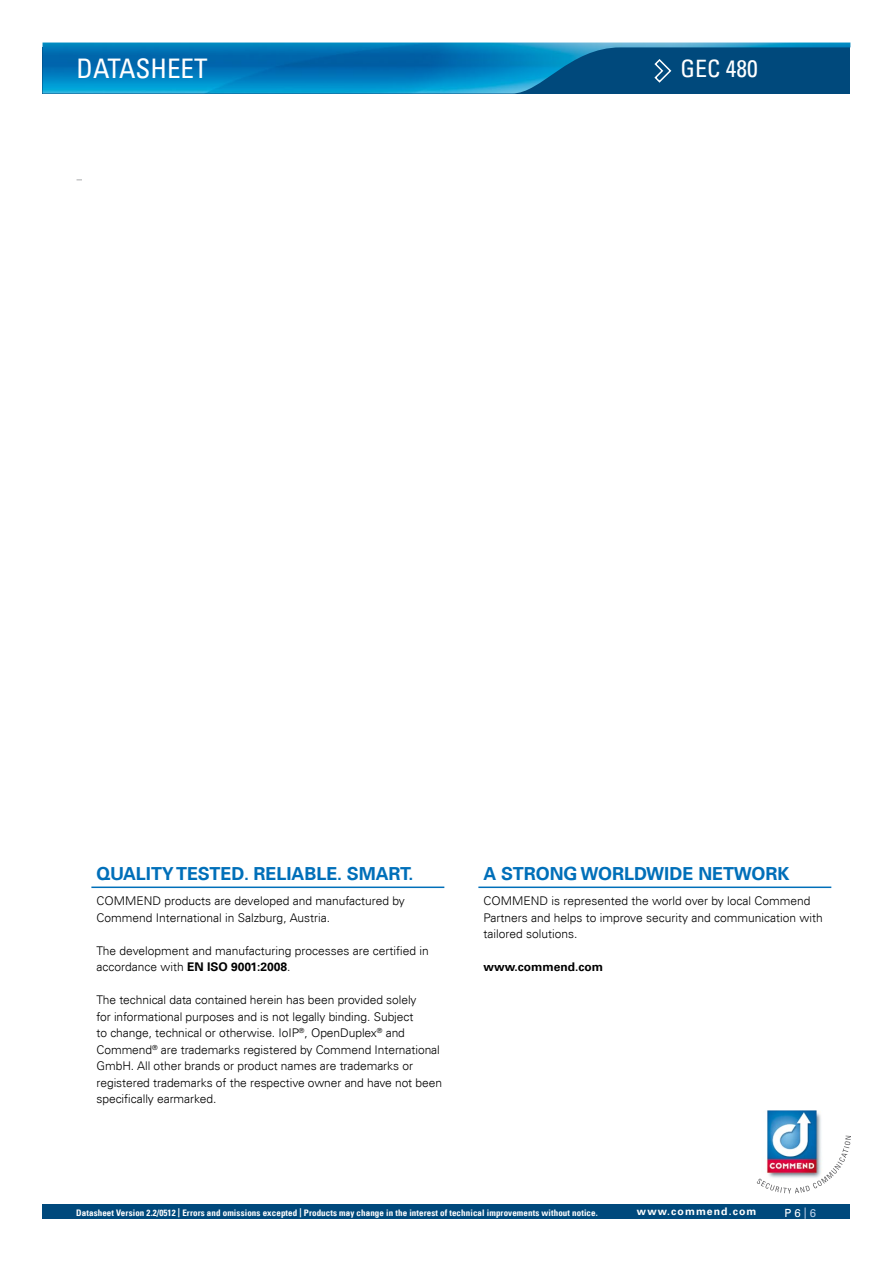
<style>
.page{position:relative;width:893px;height:1263px;background:#fff}
.page>*{position:absolute;margin:0;border:0;box-sizing:border-box;transform-origin:0 0}
.t1{font:condensed 27px "Univers LT Std";color:#fff}
.t2{font:condensed 27px "Univers Com 57";color:#fff}
.t3{font:condensed 24px "Univers Com 57";color:#fff}
.t4{font:700 18px "Univers Com 65";color:#006fb9}
.t5{font:300 12px/16.5px "Univers Com 45";letter-spacing:-.005em;color:#000}
.t6{font:700 12px "Univers Com 65";color:#000}
.t7{font:11.25px "Univers Com 55 Roman";color:#fff}
.t8{font:700 10.5px "Univers Com 65";letter-spacing:.1em;color:#fff}
.t9{font:700 condensed 9px "Univers LT Std";letter-spacing:.01em;color:#fff}
.t10{font:9px "Univers Com 67 Bold Cond";letter-spacing:.01em;color:#fff}
.s1{font-family:"Univers Com 65";font-weight:700}
.s2{color:#bdd0e9}
.s3{color:#bcd0ed}
</style>
<div class="page">
<div style="left:43px;top:1204px;width:807px;height:15px;background:#00497c"></div>
<img style="left:767px;top:1110px;width:54px;height:26px">
<svg style="left:756px;top:1136px;width:94px;height:57px"></svg>
<img style="left:43px;top:43px;width:807px;height:51px">
<svg style="left:653px;top:58px;width:19px;height:26px"></svg>
<hr style="left:77px;top:179px;width:739px;height:2px;background:#c6c7c8">
<div style="left:82px;top:128px;width:758px;height:982px;background:#fff"></div>
<hr style="left:91px;top:886px;width:353px;height:2px;background:#006fb9">
<hr style="left:478px;top:886px;width:353px;height:2px;background:#006fb9">
<h1 class="t2" style="left:77px;top:51px;width:133px">DATASHE T</h1>
<h1 class="t1" style="left:91px;top:52px;width:133px">DATASHEET</h1>
<h2 class="t3" style="left:680px;top:53px;width:79px">GEC 480</h2>
<h3 class="t4" style="left:97px;top:863px;width:319px">QUALITY TESTED. RELIABLE. SMART.</h3>
<p class="t5" style="left:97px;top:893px;width:310px">COMMEND products are developed and manufactured by<br>Commend International in Salzburg, Austria.</p>
<p class="t5" style="left:97px;top:942px;width:334px">The development and manufacturing processes are certified in accordance with <span class="s1">EN ISO 9001:2008</span>.</p>
<p class="t5" style="left:97px;top:992px;width:347px">The technical data contained herein has been provided solely<br>for informational purposes and is not legally binding. Subject<br>to change, technical or otherwise. IoIP<sup>®</sup>, OpenDuplex<sup>®</sup> and Commend<sup>®</sup> are trademarks registered by Commend International GmbH. All other brands or product names are trademarks or registered trademarks of the respective owner and have not been specifically earmarked.</p>
<h3 class="t4" style="left:483px;top:863px;width:307px">A STRONG WORLDWIDE NETWORK</h3>
<p class="t5" style="left:483px;top:893px;width:341px">COMMEND is represented the world over by local Commend<br>Partners and helps to improve security and communication with tailored solutions.</p>
<p class="t6" style="left:483px;top:960px;width:121px">www.commend.com</p>
<p class="t10" style="left:76px;top:1207px;width:523px">Datasheet V rsion 2.2/0512 | Errors and omission excepted | Products may change in the int rest of techni al mprovements withou notice.</p>
<p class="t7" style="left:784px;top:1206px;width:33px">P 6 <span class="s2">| 6</span></p>
<p class="t8" style="left:637px;top:1205px;width:121px">www.commend.com</p>
<p class="t9" style="left:91px;top:1207px;width:524px">Datasheet Version 2.5/0415 | Errors and omissions excepted | Products may change in the interest of technical improvements without notice.</p>
<p class="t7" style="left:799px;top:1207px;width:33px">P 1 <span class="s3">| 1</span></p>
</div>
